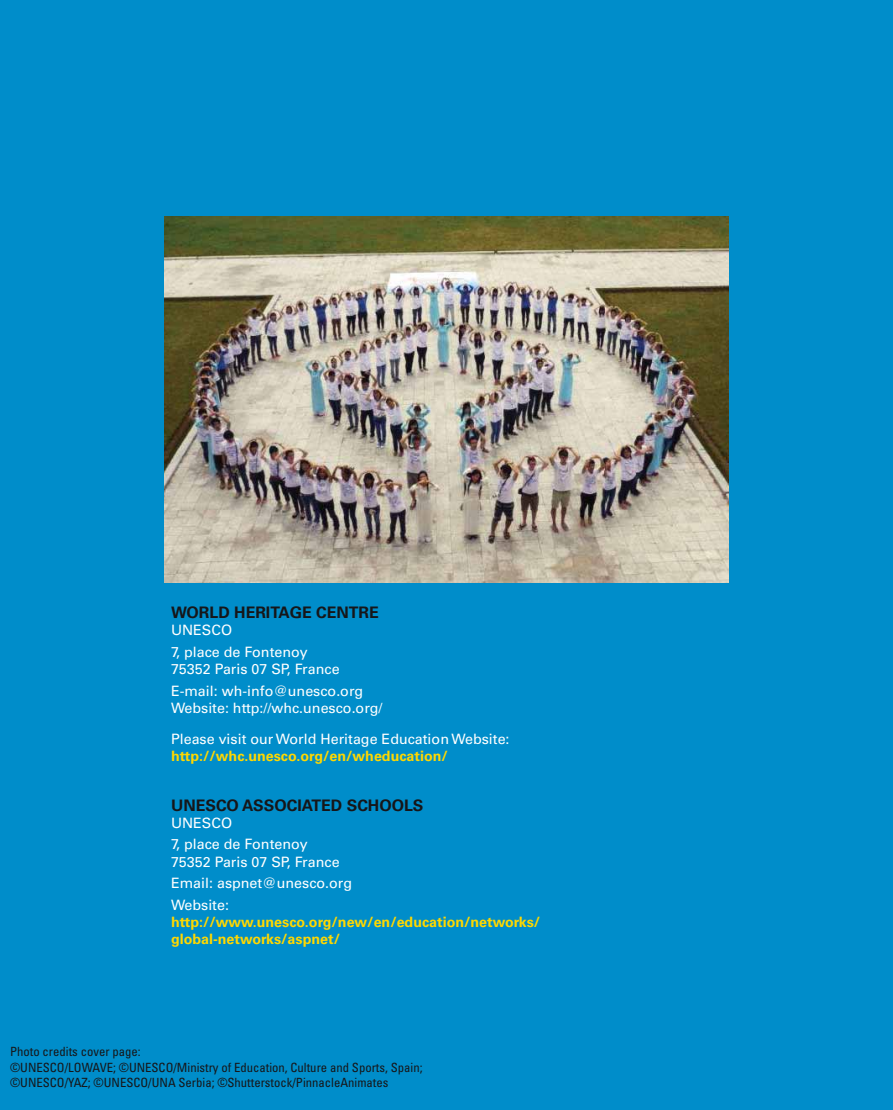
<style>
.page{position:relative;width:893px;height:1110px;background:#008dca}
.page>*{position:absolute;margin:0;border:0;box-sizing:border-box;transform-origin:0 0}
.t1{font:700 15.9px "Univers LT";color:#161619}
.t2{font:14.25px/21.6px "Univers LT";color:#fff}
.t3{font:700 14.25px/17.1px "Univers LT";color:#ffd800}
.t4{font:condensed 12.75px/15.3px "Univers LT";color:#161619}
</style>
<div class="page">
<img style="left:165px;top:216px;width:563px;height:366px">
<p class="t1" style="left:171px;top:607px;width:209px">WORLD HERITAGE CENTRE</p>
<p class="t2" style="left:171px;top:621px;width:138px">UNESCO<br>7, place de Fontenoy</p>
<p class="t2" style="left:171px;top:659px;width:194px">75352 Paris 07 SP, France<br>E-mail: wh-info@unesco.org</p>
<p class="t2" style="left:171px;top:694px;width:340px;line-height:30.6px">Website: http://whc.unesco.org/<br>Please visit our World Heritage Education Website:</p>
<p class="t3" style="left:171px;top:748px;width:278px">http://whc.unesco.org/en/wheducation/</p>
<p class="t1" style="left:171px;top:799px;width:254px">UNESCO ASSOCIATED SCHOOLS</p>
<p class="t2" style="left:171px;top:813px;width:138px">UNESCO<br>7, place de Fontenoy</p>
<p class="t2" style="left:171px;top:852px;width:183px">75352 Paris 07 SP, France<br>Email: aspnet@unesco.org<br>Website:</p>
<p class="t3" style="left:171px;top:914px;width:371px">http://www.unesco.org/new/en/education/networks/ global-networks/aspnet/</p>
<p class="t4" style="left:10px;top:1045px;width:414px">Photo credits cover page:<br>©UNESCO/LOWAVE; ©UNESCO/Ministry of Education, Culture and Sports, Spain; ©UNESCO/YAZ; ©UNESCO/UNA Serbia; ©Shutterstock/PinnacleAnimates</p>
</div>
